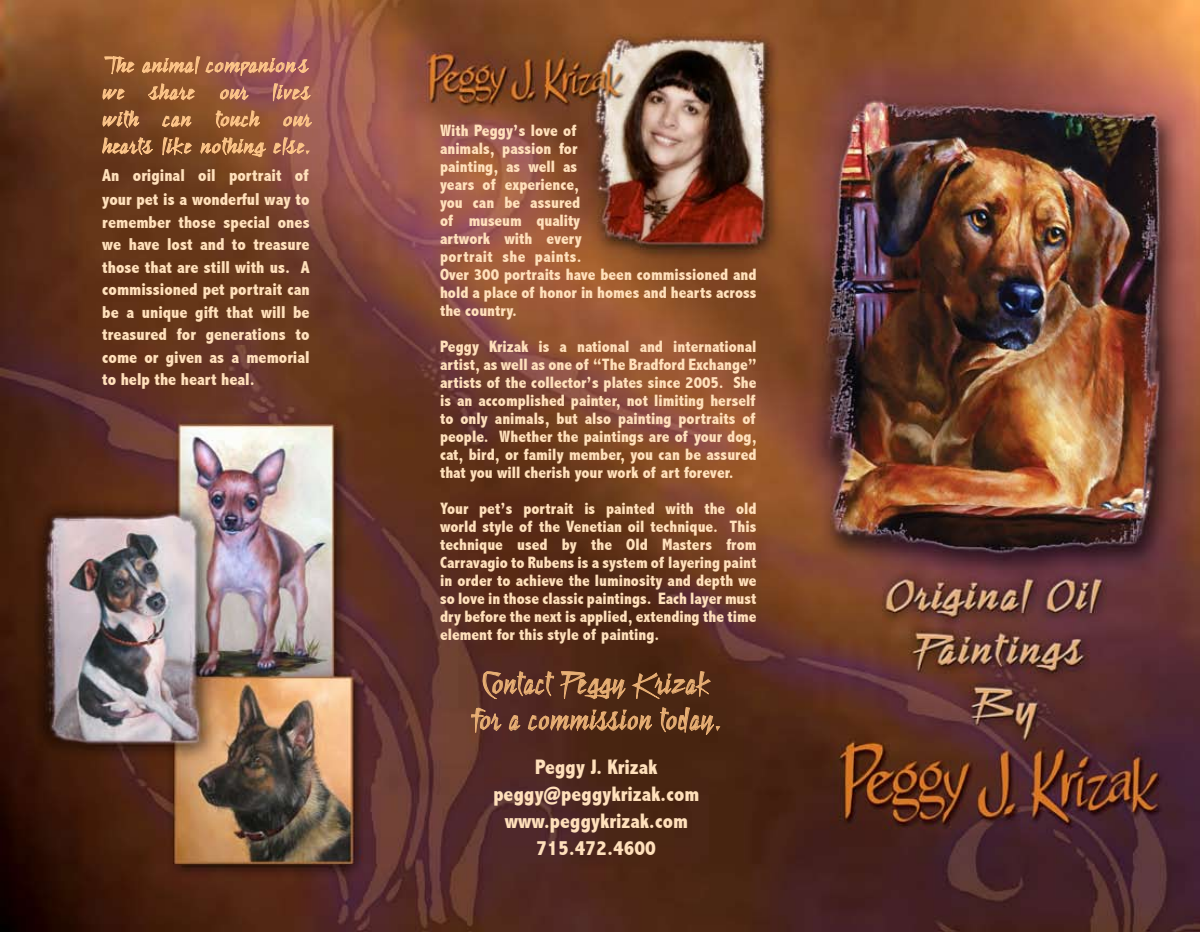
<style>
.page{position:relative;width:1200px;height:932px;background:#fff}
.page>*{position:absolute;margin:0;border:0;box-sizing:border-box;transform-origin:0 0}
.t1{font:italic 30px/36px "Still Time";letter-spacing:.05em;color:#e8af74;text-align:center;scale:1.2 1}
.t2{font:italic 21px/27px "Still Time";letter-spacing:.06em;color:#fdc589;scale:1.4 1}
.t3{font:800 condensed 21px/27px "Abadi";color:#ffe0bb;text-align:center}
.t4{font:800 condensed 17.25px/22.6px "Abadi";color:#ffe0bb;text-align:justify}
.t5{font:800 condensed 16.5px/18px "Abadi";color:#ffe0bb;text-align:justify}
</style>
<div class="page">
<img style="left:0;top:0;width:1199px;height:932px">
<svg style="left:94px;top:56px;width:221px;height:113px;background:#985e3e"></svg>
<svg style="left:471px;top:670px;width:255px;height:76px;background:#643b26"></svg>
<p class="t2" style="left:102px;top:52px;width:152px">The animal companions we share our lives with can touch our hearts like nothing else.</p>
<p class="t4" style="left:102px;top:164px;width:209px">An original oil portrait of your pet is a wonderful way to remember those special ones we have lost and to treasure those that are still with us. A commissioned pet portrait can be a unique gift that will be treasured for generations to come or given as a memorial to help the heart heal.</p>
<p class="t5" style="left:440px;top:121px;width:318px;text-align:left">With Peggy’s love of<br>animals, passion for<br>painting, as well as<br>years of experience,<br>you can be assured<br>of museum quality<br>artwork with every<br>portrait she paints.<br>Over 300 portraits have been commissioned and hold a place of honor in homes and hearts across the country.</p>
<p class="t5" style="left:440px;top:337px;width:318px">Peggy Krizak is a national and international artist, as well as one of “The Bradford Exchange” artists of the collector’s plates since 2005. She is an accomplished painter, not limiting herself to only animals, but also painting portraits of people. Whether the paintings are of your dog, cat, bird, or family member, you can be assured that you will cherish your work of art forever.</p>
<p class="t5" style="left:440px;top:499px;width:318px">Your pet’s portrait is painted with the old world style of the Venetian oil technique. This technique used by the Old Masters from Carravagio to Rubens is a system of layering paint in order to achieve the luminosity and depth we so love in those classic paintings. Each layer must dry before the next is applied, extending the time element for this style of painting.</p>
<h1 class="t1" style="left:470px;top:666px;width:215px">Contact Peggy Krizak for a commission today.</h1>
<p class="t3" style="left:493px;top:753px;width:207px">Peggy J. Krizak peggy@peggykrizak.com www.peggykrizak.com<br>715.472.4600</p>
</div>
